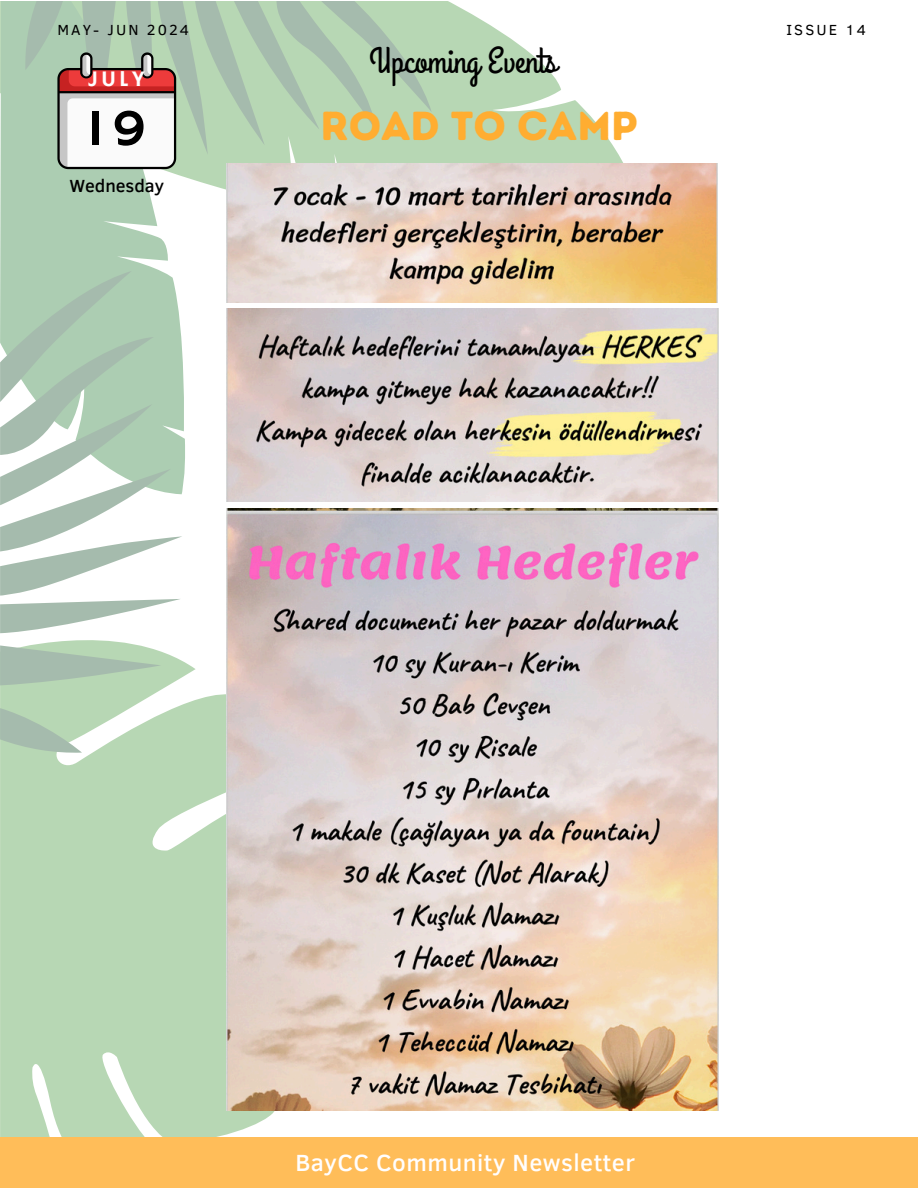
<style>
.page{position:relative;width:918px;height:1188px;background:#fff}
.page>*{position:absolute;margin:0;border:0;box-sizing:border-box;transform-origin:0 0}
.t1{font:52.05px "Hammersmith One";color:#000}
.t2{font:40.5px "Intro Rust Base";color:#ffad31}
.t3{font:36px "Grand Hotel";color:#000}
.t4{font:500 24px "Clear Sans";letter-spacing:.02em;color:#fffefe}
.t5{font:22.65px "Hammersmith One";color:#fff}
.t6{font:500 18px "Clear Sans";color:#000}
.t7{font:15px "Clear Sans";letter-spacing:.14em;color:#000}
</style>
<div class="page">
<svg style="left:0;top:753px;width:392px;height:384px;background:#bddaba"></svg>
<svg style="left:432px;top:1px;width:191px;height:162px;fill:#b7d7b4"></svg>
<svg style="left:0;top:1px;width:432px;height:752px"></svg>
<div style="left:0;top:1137px;width:918px;height:51px;background:#ffbd59"></div>
<svg style="left:57px;top:52px;width:119px;height:117px"></svg>
<img style="left:227px;top:309px;width:492px;height:192px">
<img style="left:227px;top:163px;width:490px;height:140px">
<img style="left:227px;top:509px;width:492px;height:601px">
<h1 class="t7" style="left:57px;top:19px;width:133px">MAY- JUN 2024</h1>
<p class="t5" style="left:88px;top:66px;width:58px">JULY</p>
<p class="t1" style="left:87px;top:98px;width:61px">19</p>
<p class="t6" style="left:69px;top:172px;width:96px">Wednesday</p>
<p class="t3" style="left:369px;top:38px;width:189px">Upcoming Events</p>
<p class="t2" style="left:321px;top:102px;width:319px">ROAD TO CAMP</p>
<h2 class="t7" style="left:787px;top:19px;width:81px">ISSUE 14</h2>
<p class="t4" style="left:295px;top:1145px;width:341px">BayCC Community Newsletter</p>
</div>
